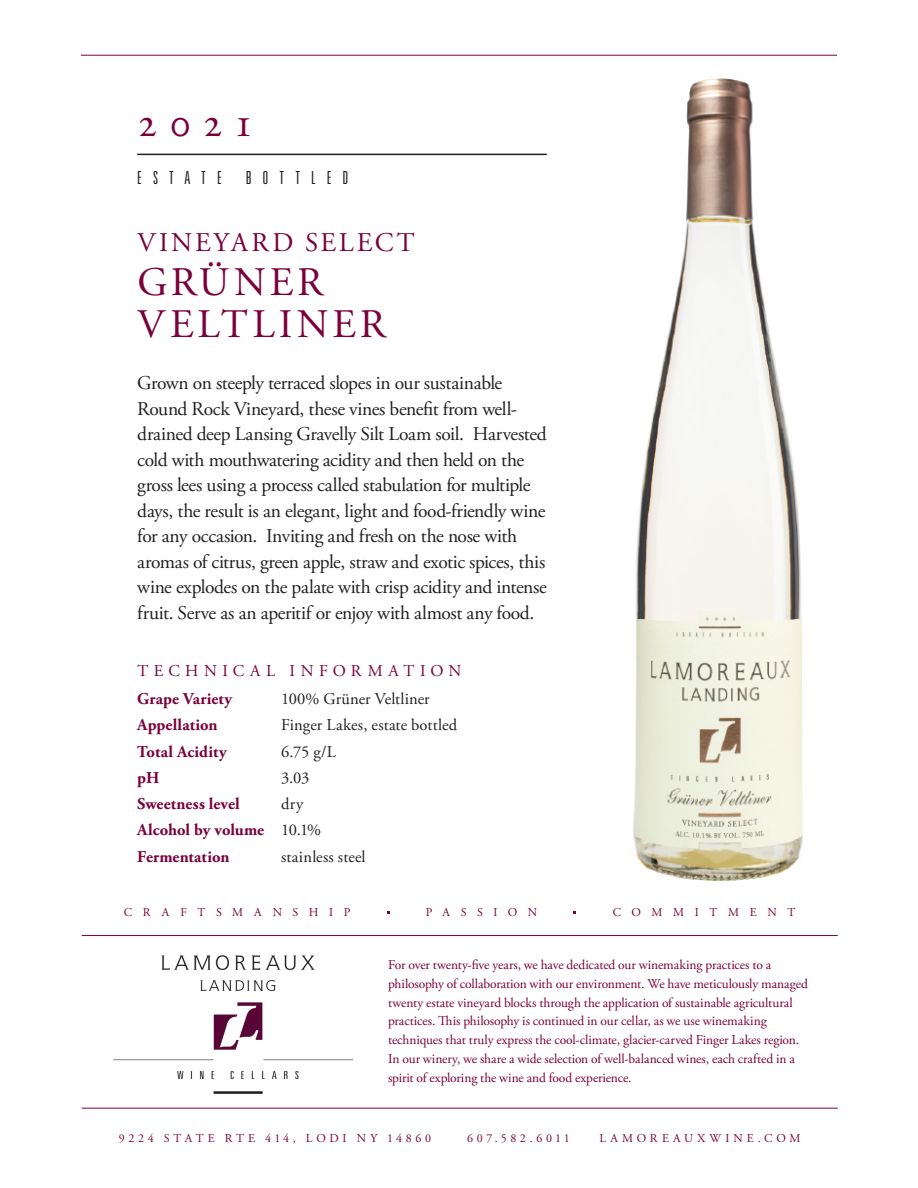
<style>
.page{position:relative;width:918px;height:1188px;background:#fff}
.page>*{position:absolute;margin:0;border:0;box-sizing:border-box;transform-origin:0 0}
.t1{font:42px "Adobe Garamond Pro";color:#7a003b}
.t2{font:40.5px/42px "Adobe Garamond Pro";letter-spacing:.1em;color:#7a003b}
.t3{font:27px "Adobe Garamond Pro";letter-spacing:.105em;color:#7a003b}
.t4{font:19.5px/25.5px "Adobe Garamond Pro";letter-spacing:-.02em;color:#231f20}
.t5{font:300 ultra-condensed 18px "Univers";letter-spacing:.61em;color:#231f20}
.t6{font:700 16.5px "Adobe Garamond Pro";letter-spacing:.005em;color:#7a003b}
.t7{font:16.5px "Adobe Garamond Pro";letter-spacing:.005em;color:#231f20}
.t8{font:16.5px "Adobe Garamond Pro";letter-spacing:.33em;color:#7a003b}
.t9{font:13.5px/18.8px "Adobe Garamond Pro";letter-spacing:-.005em;color:#7a003b}
.t10{font:12px "Adobe Garamond Pro";letter-spacing:.305em;color:#7a003b}
.t11{font:12px "Adobe Garamond Pro";letter-spacing:.355em;color:#7a003b}
.t12{font:12px "Adobe Garamond Pro";letter-spacing:.885em;color:#7a003b}
.t13{font:12px "Adobe Garamond Pro";letter-spacing:.29em;color:#7a003b}
.t14{font:12px "Adobe Garamond Pro";letter-spacing:.89em;color:#7a003b}
.t15{font:12px "Adobe Garamond Pro";letter-spacing:.865em;color:#7a003b}
.s1{font-weight:400;color:#231f20}
</style>
<div class="page">
<img style="left:428px;top:78px;width:375px;height:804px">
<img style="left:113px;top:955px;width:240px;height:139px">
<hr style="left:137px;top:154px;width:410px;height:1px;background:#231f20">
<hr style="left:82px;top:935px;width:756px;height:1px;background:#7a003b">
<hr style="left:82px;top:1108px;width:756px;height:1px;background:#7a003b">
<hr style="left:81px;top:55px;width:756px;height:1px;background:#7a003b">
<p class="t1" style="left:137px;top:97px;width:118px">2021</p>
<p class="t5" style="left:137px;top:168px;width:86px">ESTATE</p>
<p class="t5" style="left:246px;top:168px;width:104px">BOTTLED</p>
<p class="t3" style="left:137px;top:226px;width:279px">VINEYARD SELECT</p>
<p class="t2" style="left:138px;top:262px;width:250px">GRÜNER<br>VELTLINER</p>
<p class="t4" style="left:137px;top:371px;width:411px">Grown on steeply terraced slopes in our sustainable Round Rock Vineyard, these vines benefit from well&shy;drained deep Lansing Gravelly Silt Loam soil. Harvested cold with mouthwatering acidity and then held on the gross lees using a process called stabulation for multiple days, the result is an elegant, light and food-friendly wine for any occasion. Inviting and fresh on the nose with aromas of citrus, green apple, straw and exotic spices, this wine explodes on the palate with crisp acidity and intense fruit. Serve as an aperitif or enjoy with almost any food.</p>
<p class="t8" style="left:137px;top:660px;width:326px">TECHNICAL INFORMATION</p>
<p class="t6" style="left:137px;top:689px;width:97px">Grape Variety</p>
<p class="t7" style="left:281px;top:689px;width:150px">100% Grüner Veltliner</p>
<p class="t6" style="left:137px;top:715px;width:82px">Appellation</p>
<p class="t7" style="left:281px;top:715px;width:177px">Finger Lakes, estate bottled</p>
<p class="t6" style="left:137px;top:742px;width:91px">Total Acidity</p>
<p class="t7" style="left:281px;top:741px;width:56px">6.75 g/L</p>
<p class="t6" style="left:137px;top:768px;width:24px">pH</p>
<p class="t7" style="left:281px;top:768px;width:30px">3.03</p>
<p class="t6" style="left:137px;top:794px;width:104px">Sweetness level</p>
<p class="t7" style="left:281px;top:794px;width:23px">dry</p>
<p class="t6" style="left:137px;top:820px;width:185px">Alcohol by volume <span class="s1">10.1%</span></p>
<p class="t6" style="left:137px;top:847px;width:94px">Fermentation</p>
<p class="t7" style="left:281px;top:846px;width:86px">stainless steel</p>
<p class="t12" style="left:124px;top:905px;width:228px">CRAFTSMANSHIP</p>
<p class="t15" style="left:426px;top:905px;width:113px">PASSION</p>
<p class="t14" style="left:613px;top:905px;width:184px">COMMITMENT</p>
<p class="t9" style="left:388px;top:956px;width:421px">For over twenty-five years, we have dedicated our winemaking practices to a philosophy of collaboration with our environment. We have meticulously managed twenty estate vineyard blocks through the application of sustainable agricultural practices. This philosophy is continued in our cellar, as we use winemaking techniques that truly express the cool-climate, glacier-carved Finger Lakes region.<br>In our winery, we share a wide selection of well-balanced wines, each crafted in a spirit of exploring the wine and food experience.</p>
<p class="t10" style="left:119px;top:1131px;width:314px">9224 STATE RTE 414, LODI NY 14860</p>
<p class="t13" style="left:467px;top:1131px;width:104px">607.582.6011</p>
<p class="t11" style="left:599px;top:1131px;width:203px">LAMOREAUXWINE.COM</p>
</div>
